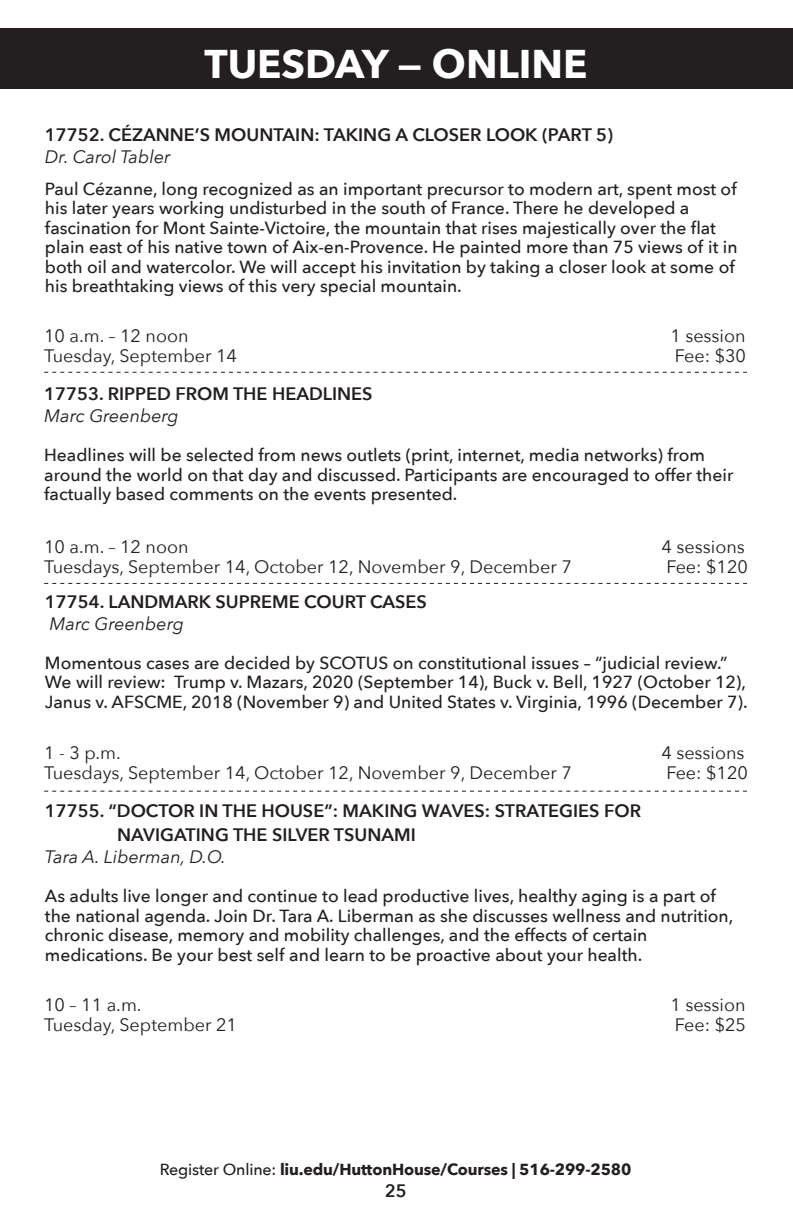
<style>
.page{position:relative;width:793px;height:1225px;background:#fff}
.page>*{position:absolute;margin:0;border:0;box-sizing:border-box;transform-origin:0 0}
.t1{font:700 40px "Avenir Next";color:#fff}
.t2{font:18px "Avenir Next";color:#231f20}
.t3{font:600 18px/24px "Avenir Next";color:#231f20}
.t4{font:italic 18px "Avenir Next";color:#231f20}
.t5{font:500 17.6px/19.4px "Avenir Next";color:#231f20}
.t6{font:700 16px "Avenir Next";letter-spacing:-.01em;color:#231f20}
.s1{font-weight:500}
</style>
<div class="page">
<div style="left:0;top:28px;width:792px;height:60px;background:#231f20"></div>
<svg style="left:44px;top:372px;width:702px;height:1px"></svg>
<svg style="left:44px;top:790px;width:702px;height:1px"></svg>
<svg style="left:44px;top:583px;width:702px;height:1px"></svg>
<h1 class="t1" style="left:204px;top:30px;width:384px">TUESDAY — ONLINE</h1>
<p class="t3" style="left:45px;top:123px;width:569px">17752. CÉZANNE’S MOUNTAIN: TAKING A CLOSER LOOK (PART 5)</p>
<p class="t4" style="left:45px;top:142px;width:127px">Dr. Carol Tabler</p>
<p class="t5" style="left:45px;top:178px;width:693px">Paul Cézanne, long recognized as an important precursor to modern art, spent most of his later years working undisturbed in the south of France. There he developed a fascination for Mont Sainte-Victoire, the mountain that rises majestically over the flat plain east of his native town of Aix-en-Provence. He painted more than 75 views of it in both oil and watercolor. We will accept his invitation by taking a closer look at some of his breathtaking views of this very special mountain.</p>
<p class="t2" style="left:44px;top:320px;width:146px">10 a.m. – 12 noon</p>
<p class="t2" style="left:670px;top:320px;width:77px">1 session</p>
<p class="t2" style="left:44px;top:340px;width:194px">Tuesday, September 14</p>
<p class="t2" style="left:674px;top:340px;width:73px">Fee: $30</p>
<p class="t3" style="left:44px;top:381px;width:330px">17753. RIPPED FROM THE HEADLINES</p>
<p class="t4" style="left:44px;top:400px;width:136px">Marc Greenberg</p>
<p class="t5" style="left:44px;top:445px;width:690px">Headlines will be selected from news outlets (print, internet, media networks) from around the world on that day and discussed. Participants are encouraged to offer their factually based comments on the events presented.</p>
<p class="t2" style="left:44px;top:531px;width:146px">10 a.m. – 12 noon</p>
<p class="t2" style="left:661px;top:531px;width:85px">4 sessions</p>
<p class="t2" style="left:44px;top:551px;width:529px">Tuesdays, September 14, October 12, November 9, December 7</p>
<p class="t2" style="left:666px;top:551px;width:83px">Fee: $120</p>
<p class="t3" style="left:45px;top:589px;width:383px">17754. LANDMARK SUPREME COURT CASES</p>
<p class="t4" style="left:49px;top:608px;width:136px">Marc Greenberg</p>
<p class="t5" style="left:45px;top:652px;width:703px">Momentous cases are decided by SCOTUS on constitutional issues – “judicial review.”<br>We will review: Trump v. Mazars, 2020 (September 14), Buck v. Bell, 1927 (October 12),<br>Janus v. AFSCME, 2018 (November 9) and United States v. Virginia, 1996 (December 7).</p>
<p class="t2" style="left:44px;top:737px;width:78px">1 - 3 p.m.</p>
<p class="t2" style="left:661px;top:737px;width:85px">4 sessions</p>
<p class="t2" style="left:44px;top:757px;width:529px">Tuesdays, September 14, October 12, November 9, December 7</p>
<p class="t2" style="left:666px;top:757px;width:83px">Fee: $120</p>
<p class="t3" style="left:117px;top:798px;width:525px;text-indent:-72px">17755. “DOCTOR IN THE HOUSE”: MAKING WAVES: STRATEGIES FOR<br>NAVIGATING THE SILVER TSUNAMI</p>
<p class="t4" style="left:45px;top:841px;width:182px">Tara A. Liberman, D.O.</p>
<p class="t5" style="left:45px;top:885px;width:689px">As adults live longer and continue to lead productive lives, healthy aging is a part of the national agenda. Join Dr. Tara A. Liberman as she discusses wellness and nutrition, chronic disease, memory and mobility challenges, and the effects of certain medications. Be your best self and learn to be proactive about your health.</p>
<p class="t2" style="left:44px;top:989px;width:99px">10 – 11 a.m.</p>
<p class="t2" style="left:670px;top:989px;width:77px">1 session</p>
<p class="t2" style="left:44px;top:1009px;width:194px">Tuesday, September 21</p>
<p class="t2" style="left:674px;top:1009px;width:73px">Fee: $25</p>
<p class="t6" style="left:160px;top:1155px;width:473px"><span class="s1">Register Online:</span> liu.edu/HuttonHouse/Courses | 516-299-2580</p>
<p class="t3" style="left:385px;top:1178px;width:23px">25</p>
</div>
